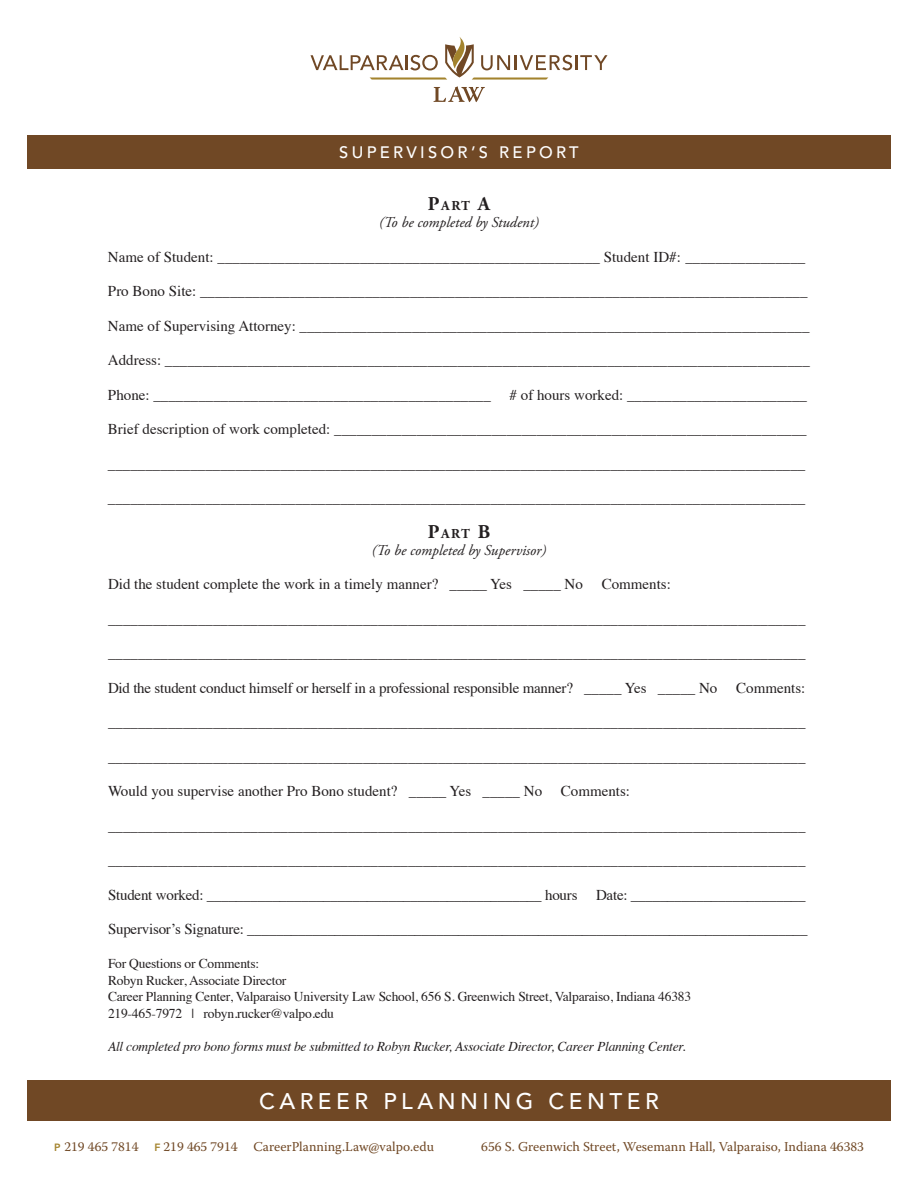
<style>
.page{position:relative;width:918px;height:1188px;background:#fff}
.page>*{position:absolute;margin:0;border:0;box-sizing:border-box;transform-origin:0 0}
.t1{font:500 22.5px "Avenir";letter-spacing:.2em;color:#fff}
.t2{font:500 16.5px "Avenir";letter-spacing:.2em;color:#fff}
.t3{font:15px "Times";color:#231f20}
.t4{font:italic 15px "Adobe Garamond Pro";color:#231f20}
.t5{font:700 13.65px "Adobe Garamond Pro";letter-spacing:.09em;color:#231f20}
.t6{font:13.5px/16.5px "Times";letter-spacing:-.015em;color:#231f20}
.t7{font:13.5px "Warnock Pro";color:#704825}
.t8{font:italic 13.5px "Times";letter-spacing:-.015em;color:#231f20}
.s1{font-size:19.5px}
.s2{font-family:"Avenir";font-weight:800;font-size:10.5px;color:#a3832d}
</style>
<div class="page">
<div style="left:27px;top:1080px;width:864px;height:40px;background:#704825"></div>
<div style="left:27px;top:135px;width:864px;height:34px;background:#704825"></div>
<svg style="left:310px;top:37px;width:298px;height:43px"></svg>
<svg style="left:433px;top:86px;width:52px;height:16px"></svg>
<p class="t2" style="left:339px;top:143px;width:229px">SUPER VI SOR’S RE PORT</p>
<p class="t5" style="left:428px;top:198px;width:64px"><span class="s1">P</span>ART <span class="s1">A</span></p>
<p class="t4" style="left:379px;top:213px;width:161px">(To be completed by Student)</p>
<p class="t3" style="left:108px;top:243px;width:699px">Name of Student: ___________________________________________________ Student ID#: ________________</p>
<p class="t3" style="left:108px;top:277px;width:701px">Pro Bono Site: _________________________________________________________________________________</p>
<p class="t3" style="left:108px;top:312px;width:703px">Name of Supervising Attorney: ____________________________________________________________________</p>
<p class="t3" style="left:108px;top:346px;width:704px">Address: ______________________________________________________________________________________</p>
<p class="t3" style="left:108px;top:381px;width:384px">Phone: _____________________________________________</p>
<p class="t3" style="left:510px;top:381px;width:299px"># of hours worked: ________________________</p>
<p class="t3" style="left:108px;top:415px;width:700px">Brief description of work completed: _______________________________________________________________</p>
<p class="t3" style="left:108px;top:450px;width:699px">_____________________________________________________________________________________________</p>
<p class="t3" style="left:108px;top:484px;width:699px">_____________________________________________________________________________________________</p>
<p class="t5" style="left:428px;top:525px;width:64px"><span class="s1">P</span>ART <span class="s1">B</span></p>
<p class="t4" style="left:372px;top:541px;width:176px">(To be completed by Supervisor)</p>
<p class="t3" style="left:108px;top:570px;width:476px">Did the student complete the work in a timely manner? _____ Yes _____ No</p>
<p class="t3" style="left:602px;top:570px;width:71px">Comments:</p>
<p class="t3" style="left:108px;top:605px;width:699px">_____________________________________________________________________________________________</p>
<p class="t3" style="left:108px;top:639px;width:699px">_____________________________________________________________________________________________</p>
<p class="t3" style="left:108px;top:674px;width:611px">Did the student conduct himself or herself in a professional responsible manner? _____ Yes _____ No</p>
<p class="t3" style="left:736px;top:674px;width:71px">Comments:</p>
<p class="t3" style="left:108px;top:708px;width:699px">_____________________________________________________________________________________________</p>
<p class="t3" style="left:108px;top:743px;width:699px">_____________________________________________________________________________________________</p>
<p class="t3" style="left:108px;top:777px;width:436px">Would you supervise another Pro Bono student? _____ Yes _____ No</p>
<p class="t3" style="left:561px;top:777px;width:71px">Comments:</p>
<p class="t3" style="left:108px;top:812px;width:699px">_____________________________________________________________________________________________</p>
<p class="t3" style="left:108px;top:846px;width:699px">_____________________________________________________________________________________________</p>
<p class="t3" style="left:108px;top:881px;width:699px">Student worked: ______________________________________________ hours Date: ________________________</p>
<p class="t3" style="left:108px;top:915px;width:701px">Supervisor’s Signature: _____________________________________________________________________________</p>
<p class="t6" style="left:108px;top:954px;width:585px">For Questions or Comments:<br>Robyn Rucker, Associate Director<br>Career Planning Center, Valparaiso University Law School, 656 S. Greenwich Street, Valparaiso, Indiana 46383<br>219-465-7972 | robyn.rucker@valpo.edu</p>
<p class="t8" style="left:108px;top:1034px;width:579px">All completed pro bono forms must be submitted to Robyn Rucker, Associate Director, Career Planning Center.</p>
<h1 class="t1" style="left:259px;top:1088px;width:401px">CAREER PLANNING CENTER</h1>
<p class="t7" style="left:54px;top:1138px;width:382px"><span class="s2">P</span> 219 465 7814 <span class="s2">F</span> 219 465 7914 CareerPlanning.Law@valpo.edu</p>
<p class="t7" style="left:481px;top:1138px;width:384px">656 S. Greenwich Street, Wesemann Hall, Valparaiso, Indiana 46383</p>
</div>
